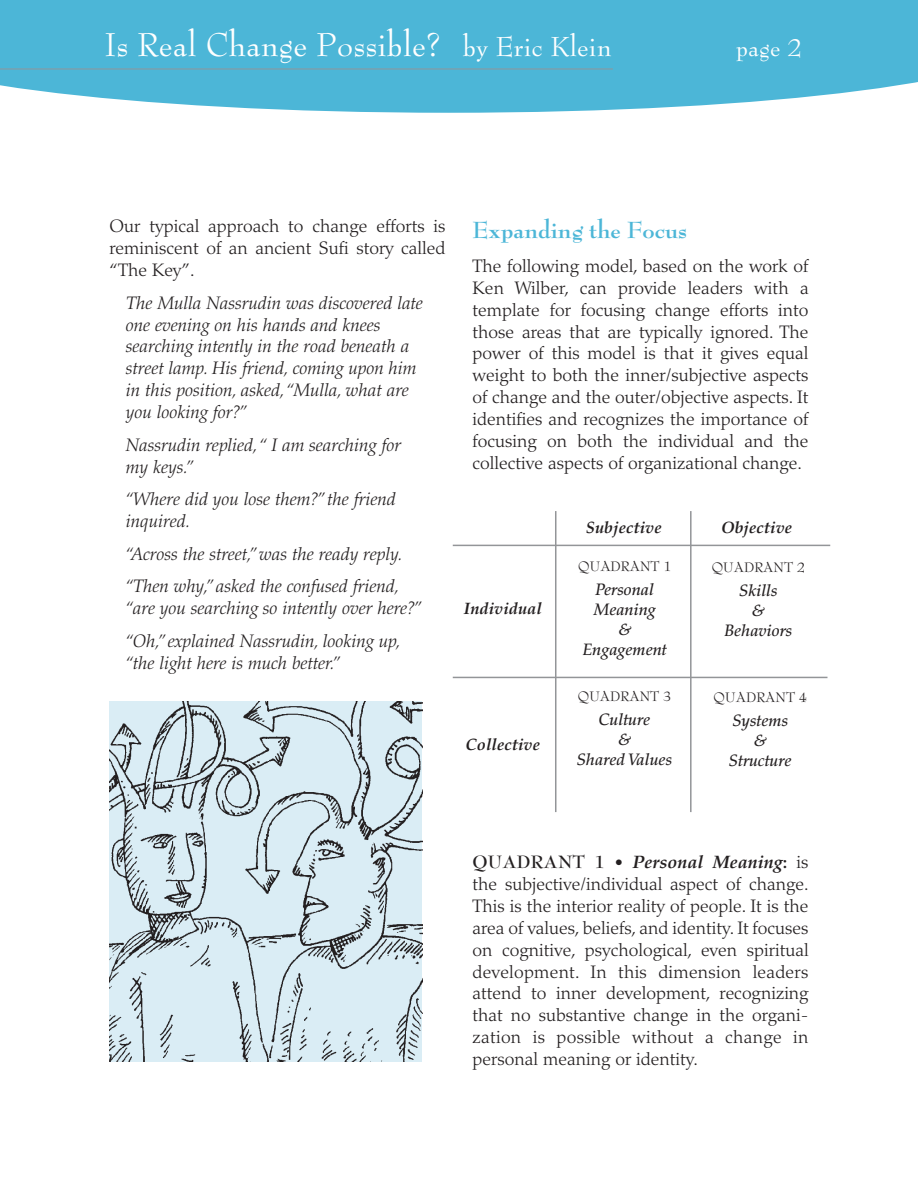
<style>
.page{position:relative;width:918px;height:1188px;background:#fff}
.page>*{position:absolute;margin:0;border:0;box-sizing:border-box;transform-origin:0 0}
.t1{font:36px "Bernhard Modern";color:#fff}
.t2{font:27px "Bernhard Modern";color:#fff}
.t3{font:700 25.5px "Bernhard Modern";color:#4cb6d7}
.t4{font:300 18px/21.9px "Palatino";color:#231f20;text-align:justify}
.t5{font:italic 300 18px/21.9px "Palatino";color:#231f20}
.t6{font:italic 500 16.5px/20.1px "Palatino";color:#231f20;text-align:center}
.t7{font:italic 700 16.5px "Palatino";color:#231f20}
.t8{font:15px "Bernhard Modern";color:#231f20}
.s1{font-size:30px}
.s2{font-family:"Bernhard Modern";font-weight:700;font-size:19.5px}
.s3{font-weight:500;font-size:16.5px}
.s4{font-weight:700;font-style:italic}
.s5{font-weight:500}
</style>
<div class="page">
<svg style="left:0;top:0;width:918px;height:113px;background:#5abbd9"></svg>
<hr style="left:0;top:69px;width:613px;height:1px;background:#939598">
<hr style="left:555px;top:511px;width:1px;height:301px;background:#939598">
<hr style="left:690px;top:511px;width:2px;height:301px;background:#939598">
<hr style="left:453px;top:677px;width:374px;height:1px;background:#939598">
<hr style="left:453px;top:545px;width:377px;height:1px;background:#939598">
<img style="left:110px;top:701px;width:312px;height:360px">
<h1 class="t1" style="left:105px;top:25px;width:509px">Is Real Change Possible? <span class="s1">by Eric Klein</span></h1>
<h2 class="t2" style="left:736px;top:33px;width:68px">page 2</h2>
<p class="t4" style="left:110px;top:216px;width:338px">Our typical approach to change efforts is reminiscent of an ancient Sufi story called “The Key”.</p>
<p class="t5" style="left:126px;top:292px;width:299px">The Mulla Nassrudin was discovered late one evening on his hands and knees searching intently in the road beneath a street lamp. His friend, coming upon him in this position, asked,“Mulla, what are you looking for?”</p>
<p class="t5" style="left:126px;top:434px;width:277px">Nassrudin replied,“ I am searching for my keys.”</p>
<p class="t5" style="left:126px;top:488px;width:271px">“Where did you lose them?” the friend inquired.</p>
<p class="t5" style="left:126px;top:538px;width:278px;line-height:32.7px">“Across the street,” was the ready reply. “Then why,” asked the confused friend,</p>
<p class="t5" style="left:126px;top:592px;width:297px;line-height:32.7px">“are you searching so intently over here?” “Oh,” explained Nassrudin, looking up,</p>
<p class="t5" style="left:126px;top:652px;width:215px">“the light here is much better.”</p>
<h3 class="t3" style="left:473px;top:217px;width:216px">Expanding the Focus</h3>
<p class="t4" style="left:473px;top:255px;width:338px">The following model, based on the work of Ken Wilber, can provide leaders with a template for focusing change efforts into those areas that are typically ignored. The power of this model is that it gives equal weight to both the inner/subjective aspects of change and the outer/objective aspects. It identifies and recognizes the importance of focusing on both the individual and the collective aspects of organizational change.</p>
<p class="t7" style="left:464px;top:598px;width:79px">Individual</p>
<p class="t7" style="left:466px;top:735px;width:76px">Collective</p>
<p class="t7" style="left:586px;top:518px;width:77px">Subjective</p>
<p class="t7" style="left:721px;top:518px;width:73px">Objective</p>
<p class="t8" style="left:578px;top:558px;width:95px">QUADRANT 1</p>
<p class="t6" style="left:583px;top:579px;width:86px">Personal<br>Meaning<br>&amp;<br>Engagement</p>
<p class="t8" style="left:577px;top:688px;width:95px">QUADRANT 3</p>
<p class="t6" style="left:577px;top:710px;width:97px">Culture<br>&amp;<br>Shared Values</p>
<p class="t8" style="left:711px;top:559px;width:95px">QUADRANT 2</p>
<p class="t6" style="left:724px;top:580px;width:69px">Skills<br>&amp;<br>Behaviors</p>
<p class="t8" style="left:713px;top:689px;width:95px">QUADRANT 4</p>
<p class="t6" style="left:729px;top:711px;width:64px">Systems &amp;<br>Structure</p>
<p class="t4" style="left:473px;top:851px;width:338px"><span class="s2">QUADRANT 1</span> <span class="s3">•</span> <span class="s4">Personal Meaning</span><span class="s5">:</span> is the subjective/individual aspect of change.<br>This is the interior reality of people. It is the area of values, beliefs, and identity. It focuses on cognitive, psychological, even spiritual development. In this dimension leaders attend to inner development, recognizing that no substantive change in the organi&shy;zation is possible without a change in personal meaning or identity.</p>
</div>
